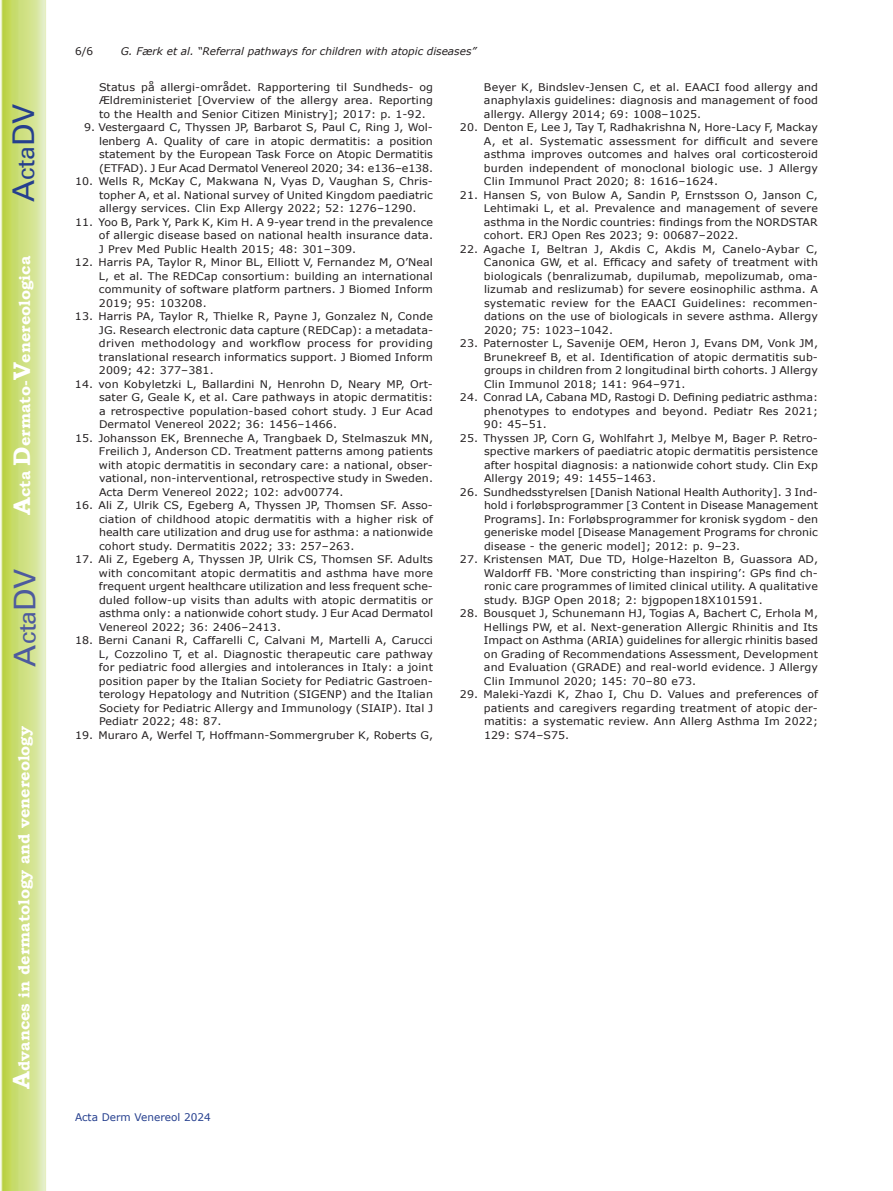
<style>
.page{position:relative;width:893px;height:1191px;background:#fff}
.page>*{position:absolute;margin:0;border:0;box-sizing:border-box;transform-origin:0 0}
.t1{font:30px "Univers";color:#4d5a9e}
.t2{font:30px "Univers";color:#253f8e}
.t3{font:700 15.75px "Bookman Old Style";color:#fff}
.t4{font:10.5px/13.5px "Verdana";letter-spacing:.01em;color:#231f20;text-align:justify;scale:1.05 1}
.t5{font:italic 10.5px "Verdana";color:#231f20}
.t6{font:10.5px "Verdana";color:#253f8e}
.t7{font:10.5px "Verdana";letter-spacing:.01em;color:#231f20}
.s1{font-size:24px}
</style>
<div class="page">
<svg style="left:1px;top:0;width:45px;height:1191px;background:#cfe084"></svg>
<h1 class="t2" style="left:6px;top:202px;width:100px;rotate:-90deg">A<span class="s1">cta</span>DV</h1>
<h2 class="t3" style="left:15px;top:515px;width:260px;rotate:-90deg"><span class="s1">A</span>cta <span class="s1">D</span>ermato-<span class="s1">V</span>enereologica</h2>
<h1 class="t1" style="left:7px;top:666px;width:100px;rotate:-90deg">A<span class="s1">cta</span>DV</h1>
<h2 class="t3" style="left:15px;top:1088px;width:364px;rotate:-90deg"><span class="s1">A</span>dvances in dermatology and venereology</h2>
<p class="t7" style="left:75px;top:44px;width:20px">6/6</p>
<p class="t5" style="left:121px;top:44px;width:357px">G. Færk et al. “Referral pathways for children with atopic diseases”</p>
<p class="t4" style="left:99px;top:80px;width:320px">Status på allergi-området. Rapportering til Sundheds- og Ældreministeriet [Overview of the allergy area. Reporting to the Health and Senior Citizen Ministry]; 2017: p. 1-92.</p>
<p class="t4" style="left:99px;top:121px;width:320px;text-indent:-15px">9. Vestergaard C, Thyssen JP, Barbarot S, Paul C, Ring J, Wol&shy;lenberg A. Quality of care in atopic dermatitis: a position statement by the European Task Force on Atopic Dermatitis (ETFAD). J Eur Acad Dermatol Venereol 2020; 34: e136–e138.</p>
<p class="t4" style="left:99px;top:175px;width:320px;text-indent:-24px">10. Wells R, McKay C, Makwana N, Vyas D, Vaughan S, Chris&shy;topher A, et al. National survey of United Kingdom paediatric allergy services. Clin Exp Allergy 2022; 52: 1276–1290.</p>
<p class="t4" style="left:99px;top:215px;width:320px;text-indent:-24px">11. Yoo B, Park Y, Park K, Kim H. A 9-year trend in the prevalence of allergic disease based on national health insurance data.<br>J Prev Med Public Health 2015; 48: 301–309.</p>
<p class="t4" style="left:99px;top:256px;width:320px;text-indent:-24px">12. Harris PA, Taylor R, Minor BL, Elliott V, Fernandez M, O’Neal L, et al. The REDCap consortium: building an international community of software platform partners. J Biomed Inform 2019; 95: 103208.</p>
<p class="t4" style="left:99px;top:310px;width:320px;text-indent:-24px">13. Harris PA, Taylor R, Thielke R, Payne J, Gonzalez N, Conde JG. Research electronic data capture (REDCap): a metadata&shy;driven methodology and workflow process for providing translational research informatics support. J Biomed Inform 2009; 42: 377–381.</p>
<p class="t4" style="left:99px;top:377px;width:320px;text-indent:-24px">14. von Kobyletzki L, Ballardini N, Henrohn D, Neary MP, Ort&shy;sater G, Geale K, et al. Care pathways in atopic dermatitis: a retrospective population-based cohort study. J Eur Acad Dermatol Venereol 2022; 36: 1456–1466.</p>
<p class="t4" style="left:99px;top:431px;width:320px;text-indent:-24px">15. Johansson EK, Brenneche A, Trangbaek D, Stelmaszuk MN, Freilich J, Anderson CD. Treatment patterns among patients with atopic dermatitis in secondary care: a national, obser&shy;vational, non-interventional, retrospective study in Sweden.<br>Acta Derm Venereol 2022; 102: adv00774.</p>
<p class="t4" style="left:99px;top:499px;width:320px;text-indent:-24px">16. Ali Z, Ulrik CS, Egeberg A, Thyssen JP, Thomsen SF. Asso&shy;ciation of childhood atopic dermatitis with a higher risk of health care utilization and drug use for asthma: a nationwide cohort study. Dermatitis 2022; 33: 257–263.</p>
<p class="t4" style="left:99px;top:553px;width:320px;text-indent:-24px">17. Ali Z, Egeberg A, Thyssen JP, Ulrik CS, Thomsen SF. Adults with concomitant atopic dermatitis and asthma have more frequent urgent healthcare utilization and less frequent sche&shy;duled follow-up visits than adults with atopic dermatitis or asthma only: a nationwide cohort study. J Eur Acad Dermatol Venereol 2022; 36: 2406–2413.</p>
<p class="t4" style="left:99px;top:634px;width:320px;text-indent:-24px">18. Berni Canani R, Caffarelli C, Calvani M, Martelli A, Carucci L, Cozzolino T, et al. Diagnostic therapeutic care pathway for pediatric food allergies and intolerances in Italy: a joint position paper by the Italian Society for Pediatric Gastroen&shy;terology Hepatology and Nutrition (SIGENP) and the Italian Society for Pediatric Allergy and Immunology (SIAIP). Ital J Pediatr 2022; 48: 87.</p>
<p class="t4" style="left:75px;top:728px;width:343px">19. Muraro A, Werfel T, Hoffmann-Sommergruber K, Roberts G,</p>
<p class="t4" style="left:484px;top:80px;width:320px">Beyer K, Bindslev-Jensen C, et al. EAACI food allergy and anaphylaxis guidelines: diagnosis and management of food allergy. Allergy 2014; 69: 1008–1025.</p>
<p class="t4" style="left:484px;top:121px;width:320px;text-indent:-24px">20. Denton E, Lee J, Tay T, Radhakrishna N, Hore-Lacy F, Mackay A, et al. Systematic assessment for difficult and severe asthma improves outcomes and halves oral corticosteroid burden independent of monoclonal biologic use. J Allergy Clin Immunol Pract 2020; 8: 1616–1624.</p>
<p class="t4" style="left:484px;top:188px;width:320px;text-indent:-24px">21. Hansen S, von Bulow A, Sandin P, Ernstsson O, Janson C, Lehtimaki L, et al. Prevalence and management of severe asthma in the Nordic countries: findings from the NORDSTAR cohort. ERJ Open Res 2023; 9: 00687–2022.</p>
<p class="t4" style="left:484px;top:242px;width:320px;text-indent:-24px">22. Agache I, Beltran J, Akdis C, Akdis M, Canelo-Aybar C, Canonica GW, et al. Efficacy and safety of treatment with biologicals (benralizumab, dupilumab, mepolizumab, oma&shy;lizumab and reslizumab) for severe eosinophilic asthma. A systematic review for the EAACI Guidelines: recommen&shy;dations on the use of biologicals in severe asthma. Allergy 2020; 75: 1023–1042.</p>
<p class="t4" style="left:484px;top:337px;width:320px;text-indent:-24px">23. Paternoster L, Savenije OEM, Heron J, Evans DM, Vonk JM, Brunekreef B, et al. Identification of atopic dermatitis sub&shy;groups in children from 2 longitudinal birth cohorts. J Allergy Clin Immunol 2018; 141: 964–971.</p>
<p class="t4" style="left:484px;top:391px;width:320px;text-indent:-24px">24. Conrad LA, Cabana MD, Rastogi D. Defining pediatric asthma: phenotypes to endotypes and beyond. Pediatr Res 2021; 90: 45–51.</p>
<p class="t4" style="left:484px;top:431px;width:320px;text-indent:-24px">25. Thyssen JP, Corn G, Wohlfahrt J, Melbye M, Bager P. Retro&shy;spective markers of paediatric atopic dermatitis persistence after hospital diagnosis: a nationwide cohort study. Clin Exp Allergy 2019; 49: 1455–1463.</p>
<p class="t4" style="left:484px;top:485px;width:320px;text-indent:-24px">26. Sundhedsstyrelsen [Danish National Health Authority]. 3 Ind&shy;hold i forløbsprogrammer [3 Content in Disease Management Programs]. In: Forløbsprogrammer for kronisk sygdom - den generiske model [Disease Management Programs for chronic disease - the generic model]; 2012: p. 9–23.</p>
<p class="t4" style="left:484px;top:553px;width:320px;text-indent:-24px">27. Kristensen MAT, Due TD, Holge-Hazelton B, Guassora AD, Waldorff FB. ‘More constricting than inspiring’: GPs find ch&shy;ronic care programmes of limited clinical utility. A qualitative study. BJGP Open 2018; 2: bjgpopen18X101591.</p>
<p class="t4" style="left:484px;top:607px;width:320px;text-indent:-24px">28. Bousquet J, Schunemann HJ, Togias A, Bachert C, Erhola M, Hellings PW, et al. Next-generation Allergic Rhinitis and Its Impact on Asthma (ARIA) guidelines for allergic rhinitis based on Grading of Recommendations Assessment, Development and Evaluation (GRADE) and real-world evidence. J Allergy Clin Immunol 2020; 145: 70–80 e73.</p>
<p class="t4" style="left:484px;top:688px;width:320px;text-indent:-24px">29. Maleki-Yazdi K, Zhao I, Chu D. Values and preferences of patients and caregivers regarding treatment of atopic der&shy;matitis: a systematic review. Ann Allerg Asthma Im 2022; 129: S74–S75.</p>
<p class="t6" style="left:75px;top:1110px;width:137px">Acta Derm Venereol 2024</p>
</div>
